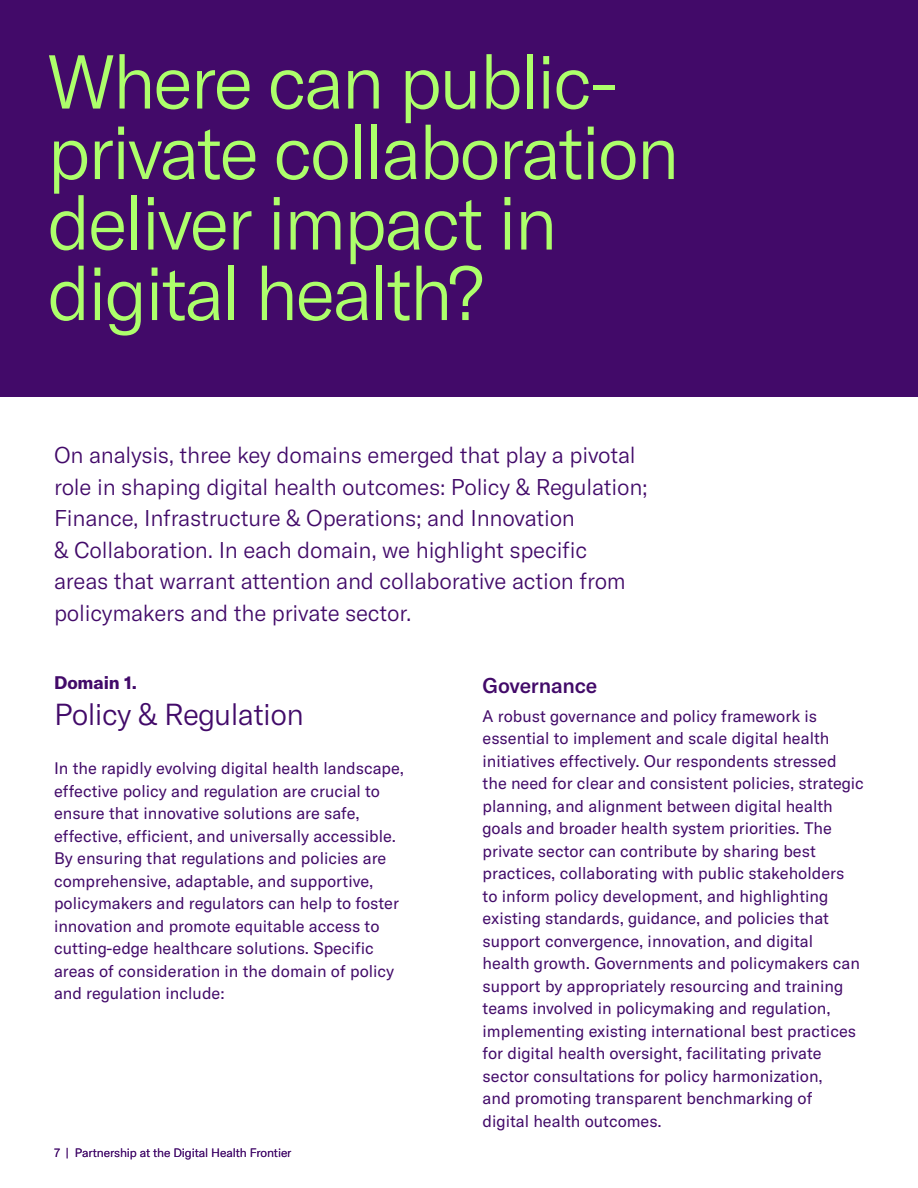
<style>
.page{position:relative;width:918px;height:1188px;background:#fff}
.page>*{position:absolute;margin:0;border:0;box-sizing:border-box;transform-origin:0 0}
._01-Header__First{font:300 75px/70.5px "GT America";letter-spacing:-.04em;color:#adff6b}
._02-Body__Tag_Title{font:300 30px "GT America";letter-spacing:-.02em;color:#420a69}
._02-Body__Intro{font:300 22.5px/31.5px "GT America";letter-spacing:-.01em;color:#420a69}
._02-Body__header{font:500 21px "GT America";letter-spacing:-.01em;color:#420a69}
._02-Body__Tag_line{font:700 18px "GT America";letter-spacing:-.005em;color:#420a69}
._02-Body__Copy{font:16.5px/22.5px "GT America";color:#420a69}
.t1{font:300 12px "GT America";letter-spacing:-.01em;color:#420a69}
</style>
<div class="page">
<div style="left:0;top:0;width:918px;height:396px;background:#420a69"></div>
<p class="_01-Header__First" style="left:47px;top:47px;width:634px">Where can public&shy;private collaboration deliver impact in digital health?</p>
<p class="_02-Body__Intro" style="left:54px;top:440px;width:595px">On analysis, three key domains emerged that play a pivotal role in shaping digital health outcomes: Policy &amp; Regulation; Finance, Infrastructure &amp; Operations; and Innovation<br>&amp; Collaboration. In each domain, we highlight specific<br>areas that warrant attention and collaborative action from policymakers and the private sector.</p>
<p class="_02-Body__Tag_line" style="left:54px;top:672px;width:85px">Domain 1.</p>
<p class="_02-Body__Tag_Title" style="left:54px;top:697px;width:251px">Policy &amp; Regulation</p>
<p class="_02-Body__Copy" style="left:54px;top:757px;width:352px">In the rapidly evolving digital health landscape, effective policy and regulation are crucial to ensure that innovative solutions are safe, effective, efficient, and universally accessible.<br>By ensuring that regulations and policies are comprehensive, adaptable, and supportive, policymakers and regulators can help to foster innovation and promote equitable access to cutting-edge healthcare solutions. Specific areas of consideration in the domain of policy and regulation include:</p>
<p class="t1" style="left:54px;top:1146px;width:239px">7 | Partnership at the Digital Health Frontier</p>
<p class="_02-Body__header" style="left:483px;top:672px;width:116px">Governance</p>
<p class="_02-Body__Copy" style="left:483px;top:705px;width:383px">A robust governance and policy framework is essential to implement and scale digital health initiatives effectively. Our respondents stressed the need for clear and consistent policies, strategic planning, and alignment between digital health goals and broader health system priorities. The private sector can contribute by sharing best practices, collaborating with public stakeholders<br>to inform policy development, and highlighting existing standards, guidance, and policies that support convergence, innovation, and digital health growth. Governments and policymakers can support by appropriately resourcing and training teams involved in policymaking and regulation, implementing existing international best practices for digital health oversight, facilitating private sector consultations for policy harmonization,<br>and promoting transparent benchmarking of<br>digital health outcomes.</p>
</div>
